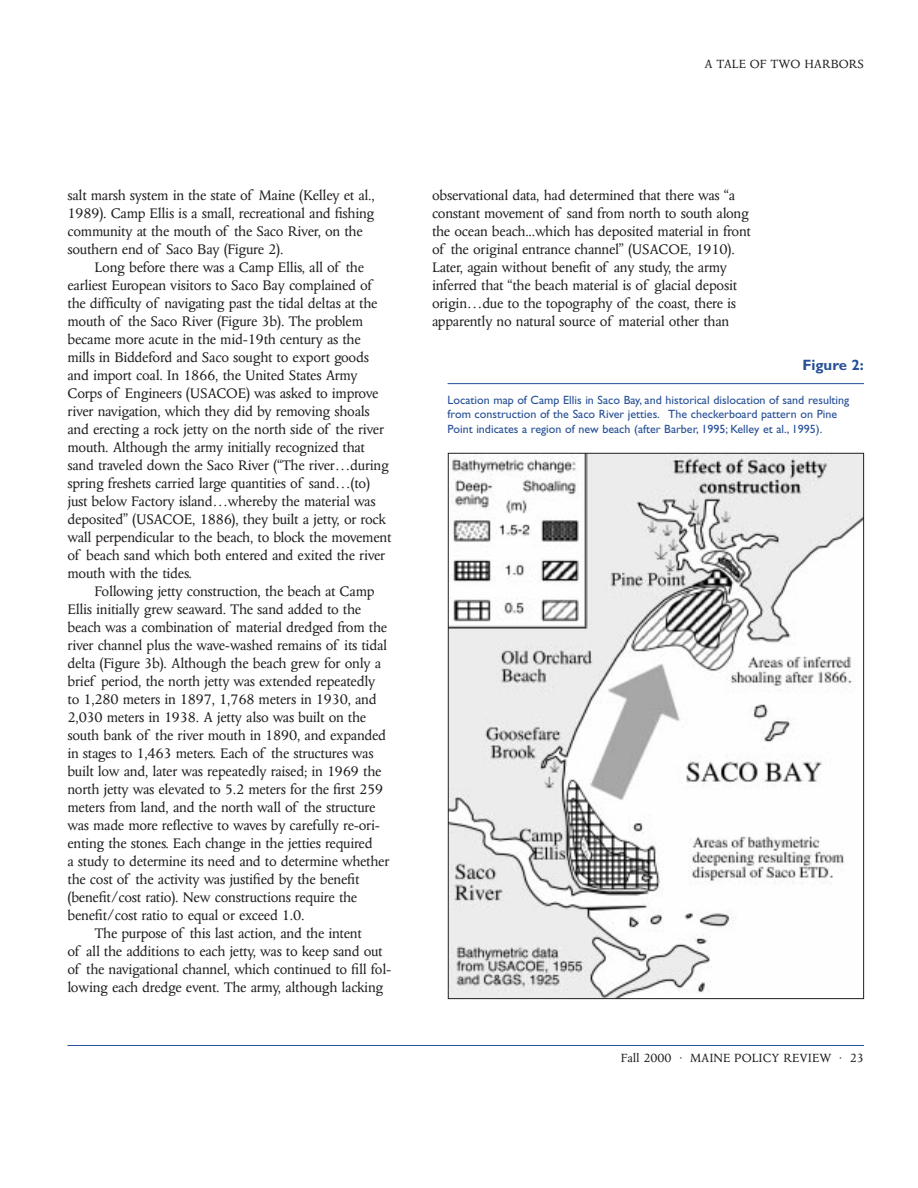
<style>
.page{position:relative;width:918px;height:1188px;background:#fff}
.page>*{position:absolute;margin:0;border:0;box-sizing:border-box;transform-origin:0 0}
.t1{font:15.75px/18px "Columbus";letter-spacing:-.015em;color:#231f20}
.t2{font:700 15px "Gill Sans";color:#275096}
.t3{font:13.5px "Columbus";color:#231f20}
.t4{font:12px/14.2px "Gill Sans";color:#275096}
</style>
<div class="page">
<hr style="left:68px;top:1045px;width:796px;height:1px;background:#275096">
<hr style="left:448px;top:383px;width:416px;height:1px;background:#275096">
<img style="left:450px;top:455px;width:412px;height:542px">
<p class="t3" style="left:705px;top:56px;width:161px">A TALE OF TWO HARBORS</p>
<p class="t1" style="left:68px;top:185px;width:309px">salt marsh system in the state of Maine (Kelley et al., 1989). Camp Ellis is a small, recreational and fishing community at the mouth of the Saco River, on the southern end of Saco Bay (Figure 2).</p>
<p class="t1" style="left:68px;top:257px;width:325px;text-indent:27px">Long before there was a Camp Ellis, all of the earliest European visitors to Saco Bay complained of the difficulty of navigating past the tidal deltas at the mouth of the Saco River (Figure 3b). The problem became more acute in the mid-19th century as the mills in Biddeford and Saco sought to export goods and import coal. In 1866, the United States Army Corps of Engineers (USACOE) was asked to improve river navigation, which they did by removing shoals and erecting a rock jetty on the north side of the river mouth. Although the army initially recognized that sand traveled down the Saco River (“The river…during spring freshets carried large quantities of sand…(to) just below Factory island…whereby the material was deposited” (USACOE, 1886), they built a jetty, or rock wall perpendicular to the beach, to block the movement of beach sand which both entered and exited the river mouth with the tides.</p>
<p class="t1" style="left:95px;top:581px;width:281px">Following jetty construction, the beach at Camp</p>
<p class="t1" style="left:68px;top:599px;width:295px">Ellis initially grew seaward. The sand added to the</p>
<p class="t1" style="left:68px;top:617px;width:321px">beach was a combination of material dredged from the</p>
<p class="t1" style="left:68px;top:635px;width:321px">river channel plus the wave-washed remains of its tidal</p>
<p class="t1" style="left:68px;top:653px;width:315px">delta (Figure 3b). Although the beach grew for only a</p>
<p class="t1" style="left:68px;top:671px;width:309px">brief period, the north jetty was extended repeatedly</p>
<p class="t1" style="left:68px;top:689px;width:311px">to 1,280 meters in 1897, 1,768 meters in 1930, and</p>
<p class="t1" style="left:68px;top:707px;width:300px">2,030 meters in 1938. A jetty also was built on the</p>
<p class="t1" style="left:68px;top:725px;width:320px">south bank of the river mouth in 1890, and expanded</p>
<p class="t1" style="left:68px;top:743px;width:308px">in stages to 1,463 meters. Each of the structures was</p>
<p class="t1" style="left:68px;top:761px;width:316px">built low and, later was repeatedly raised; in 1969 the</p>
<p class="t1" style="left:68px;top:779px;width:317px">north jetty was elevated to 5.2 meters for the first 259</p>
<p class="t1" style="left:68px;top:797px;width:310px">meters from land, and the north wall of the structure</p>
<p class="t1" style="left:68px;top:815px;width:314px">was made more reflective to waves by carefully re-ori-</p>
<p class="t1" style="left:68px;top:833px;width:307px">enting the stones. Each change in the jetties required</p>
<p class="t1" style="left:68px;top:851px;width:324px">a study to determine its need and to determine whether</p>
<p class="t1" style="left:68px;top:869px;width:293px">the cost of the activity was justified by the benefit</p>
<p class="t1" style="left:68px;top:887px;width:291px">(benefit/cost ratio). New constructions require the</p>
<p class="t1" style="left:68px;top:905px;width:239px">benefit/cost ratio to equal or exceed 1.0.</p>
<p class="t1" style="left:95px;top:923px;width:269px">The purpose of this last action, and the intent</p>
<p class="t1" style="left:68px;top:941px;width:317px">of all the additions to each jetty, was to keep sand out</p>
<p class="t1" style="left:68px;top:959px;width:325px">of the navigational channel, which continued to fill fol-</p>
<p class="t1" style="left:68px;top:977px;width:317px">lowing each dredge event. The army, although lacking</p>
<p class="t1" style="left:432px;top:185px;width:321px">observational data, had determined that there was “a constant movement of sand from north to south along the ocean beach...which has deposited material in front of the original entrance channel” (USACOE, 1910).<br>Later, again without benefit of any study, the army inferred that “the beach material is of glacial deposit origin…due to the topography of the coast, there is apparently no natural source of material other than</p>
<p class="t2" style="left:802px;top:356px;width:63px">Figure 2:</p>
<p class="t4" style="left:448px;top:393px;width:403px">Location map of Camp Ellis in Saco Bay, and historical dislocation of sand resulting from construction of the Saco River jetties. The checkerboard pattern on Pine<br>Point indicates a region of new beach (after Barber, 1995; Kelley et al., 1995).</p>
<p class="t3" style="left:621px;top:1050px;width:245px">Fall 2000 · MAINE POLICY REVIEW · 23</p>
</div>
